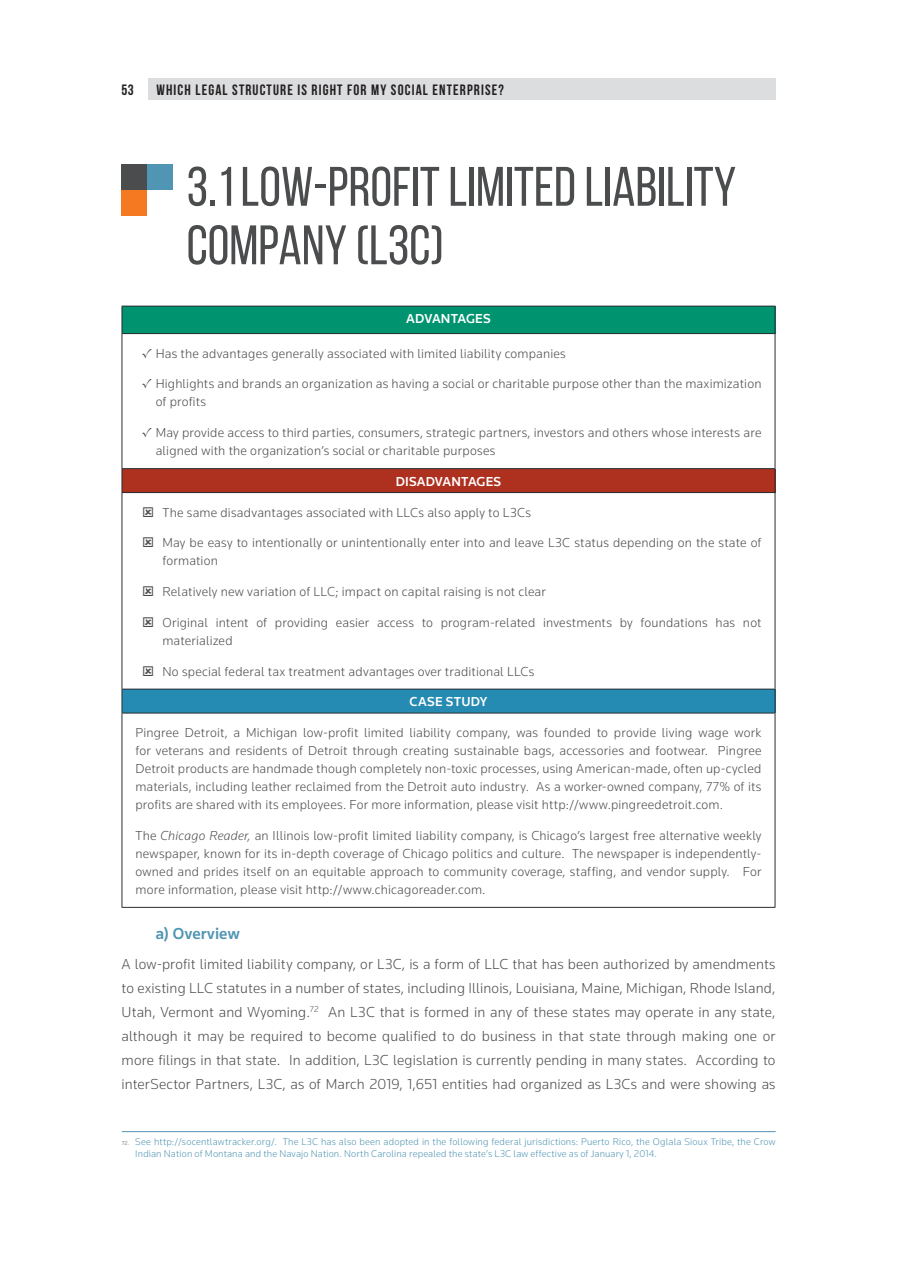
<style>
.page{position:relative;width:897px;height:1264px;background:#fff}
.page>*{position:absolute;margin:0;border:0;box-sizing:border-box;transform-origin:0 0}
.t1{font:55.5px/58.5px "Bebas Neue";color:#4b4c4d}
.t2{font:500 16.5px "Knowledge";letter-spacing:.015em;color:#5095b3}
.t3{font:300 15px/24px "Knowledge";letter-spacing:.01em;color:#4b4c4d;text-align:justify}
.t4{font:700 15px "Bebas Neue";letter-spacing:.075em;color:#231f20}
.t5{font:300 13.5px/18px "Knowledge";letter-spacing:.01em;color:#4b4c4d}
.t6{font:500 13.5px "Knowledge";letter-spacing:.015em;color:#fff}
.t7{font:300 10.2px/12px "Knowledge";letter-spacing:.015em;color:#5095b3}
.s1{font-family:"Californian Display";font-weight:700}
.s2{font-style:italic}
.s3{font-size:5.85px;color:#4b4c4d}
</style>
<div class="page">
<div style="left:122px;top:164px;width:25px;height:26px;background:#4b4c4d"></div>
<div style="left:122px;top:190px;width:25px;height:25px;background:#f47921"></div>
<div style="left:147px;top:164px;width:26px;height:26px;background:#5095b3"></div>
<div style="left:148px;top:79px;width:627px;height:21px;background:#dcdddf"></div>
<div style="left:122px;top:306px;width:653px;height:27px;background:#009370"></div>
<div style="left:122px;top:468px;width:653px;height:24px;background:#ae301f"></div>
<div style="left:122px;top:689px;width:653px;height:24px;background:#268bb2"></div>
<hr style="left:122px;top:306px;width:653px;height:1px;background:#292d2f">
<svg style="left:122px;top:306px;width:1px;height:27px"></svg>
<svg style="left:774px;top:306px;width:1px;height:27px"></svg>
<hr style="left:122px;top:689px;width:653px;height:1px;background:#292d2f">
<svg style="left:122px;top:689px;width:1px;height:23px"></svg>
<svg style="left:774px;top:689px;width:1px;height:23px"></svg>
<hr style="left:122px;top:333px;width:653px;height:1px;background:#292d2f">
<hr style="left:122px;top:334px;width:1px;height:134px;background:#292d2f">
<hr style="left:774px;top:334px;width:1px;height:134px;background:#292d2f">
<hr style="left:122px;top:712px;width:653px;height:1px;background:#292d2f">
<hr style="left:122px;top:468px;width:653px;height:1px;background:#292d2f">
<svg style="left:122px;top:469px;width:1px;height:23px"></svg>
<svg style="left:774px;top:469px;width:1px;height:23px"></svg>
<hr style="left:122px;top:492px;width:653px;height:1px;background:#292d2f">
<hr style="left:122px;top:493px;width:1px;height:196px;background:#292d2f">
<hr style="left:774px;top:493px;width:1px;height:196px;background:#292d2f">
<hr style="left:122px;top:713px;width:1px;height:194px;background:#292d2f">
<hr style="left:774px;top:713px;width:1px;height:194px;background:#292d2f">
<hr style="left:122px;top:907px;width:653px;height:1px;background:#292d2f">
<hr style="left:122px;top:1131px;width:653px;height:1px;background:#5095b3">
<p class="t4" style="left:122px;top:81px;width:14px">53</p>
<p class="t4" style="left:156px;top:81px;width:349px">WHICH LEGAL STRUCTURE IS RIGHT FOR MY SOCIAL ENTERPRISE?</p>
<h1 class="t1" style="left:186px;top:157px;width:551px">3.1LOW-PROFIT LIMITED LIABILITY<br>COMPANY (L3C)</h1>
<p class="t6" style="left:406px;top:310px;width:86px">ADVANTAGES</p>
<p class="t5" style="left:142px;top:344px;width:425px"><span class="s1">√</span> Has the advantages generally associated with limited liability companies</p>
<p class="t5" style="left:156px;top:374px;width:607px;text-indent:-14px"><span class="s1">√</span> Highlights and brands an organization as having a social or charitable purpose other than the maximization of profits</p>
<p class="t5" style="left:156px;top:423px;width:607px;text-indent:-14px"><span class="s1">√</span> May provide access to third parties, consumers, strategic partners, investors and others whose interests are aligned with the organization’s social or charitable purposes</p>
<p class="t6" style="left:395px;top:473px;width:107px">DISADVANTAGES</p>
<p class="t5" style="left:162px;top:503px;width:370px">The same disadvantages associated with LLCs also apply to L3Cs</p>
<p class="t5" style="left:162px;top:533px;width:600px">May be easy to intentionally or unintentionally enter into and leave L3C status depending on the state of formation</p>
<p class="t5" style="left:162px;top:582px;width:385px">Relatively new variation of LLC; impact on capital raising is not clear</p>
<p class="t5" style="left:162px;top:613px;width:600px">Original intent of providing easier access to program-related investments by foundations has not materialized</p>
<p class="t5" style="left:162px;top:662px;width:373px">No special federal tax treatment advantages over traditional LLCs</p>
<p class="t6" style="left:409px;top:693px;width:79px">CASE STUDY</p>
<p class="t5" style="left:135px;top:723px;width:627px;text-align:justify">Pingree Detroit, a Michigan low-profit limited liability company, was founded to provide living wage work for veterans and residents of Detroit through creating sustainable bags, accessories and footwear. Pingree Detroit products are handmade though completely non-toxic processes, using American-made, often up-cycled materials, including leather reclaimed from the Detroit auto industry. As a worker-owned company, 77% of its profits are shared with its employees. For more information, please visit http://www.pingreedetroit.com.</p>
<p class="t5" style="left:135px;top:826px;width:627px;text-align:justify">The <span class="s2">Chicago Reader,</span> an Illinois low-profit limited liability company, is Chicago’s largest free alternative weekly newspaper, known for its in-depth coverage of Chicago politics and culture. The newspaper is independently&shy;owned and prides itself on an equitable approach to community coverage, staffing, and vendor supply. For more information, please visit http://www.chicagoreader.com.</p>
<p class="t2" style="left:155px;top:923px;width:86px">a) Overview</p>
<p class="t3" style="left:121px;top:952px;width:655px">A low-profit limited liability company, or L3C, is a form of LLC that has been authorized by amendments to existing LLC statutes in a number of states, including Illinois, Louisiana, Maine, Michigan, Rhode Island, Utah, Vermont and Wyoming.<sup>72</sup> An L3C that is formed in any of these states may operate in any state, although it may be required to become qualified to do business in that state through making one or more filings in that state. In addition, L3C legislation is currently pending in many states. According to interSector Partners, L3C, as of March 2019, 1,651 entities had organized as L3Cs and were showing as</p>
<p class="t7" style="left:135px;top:1136px;width:641px;text-indent:-14px"><span class="s3">72.</span> See http://socentlawtracker.org/. The L3C has also been adopted in the following federal jurisdictions: Puerto Rico, the Oglala Sioux Tribe, the Crow<br>Indian Nation of Montana and the Navajo Nation. North Carolina repealed the state’s L3C law effective as of January 1, 2014.</p>
</div>
